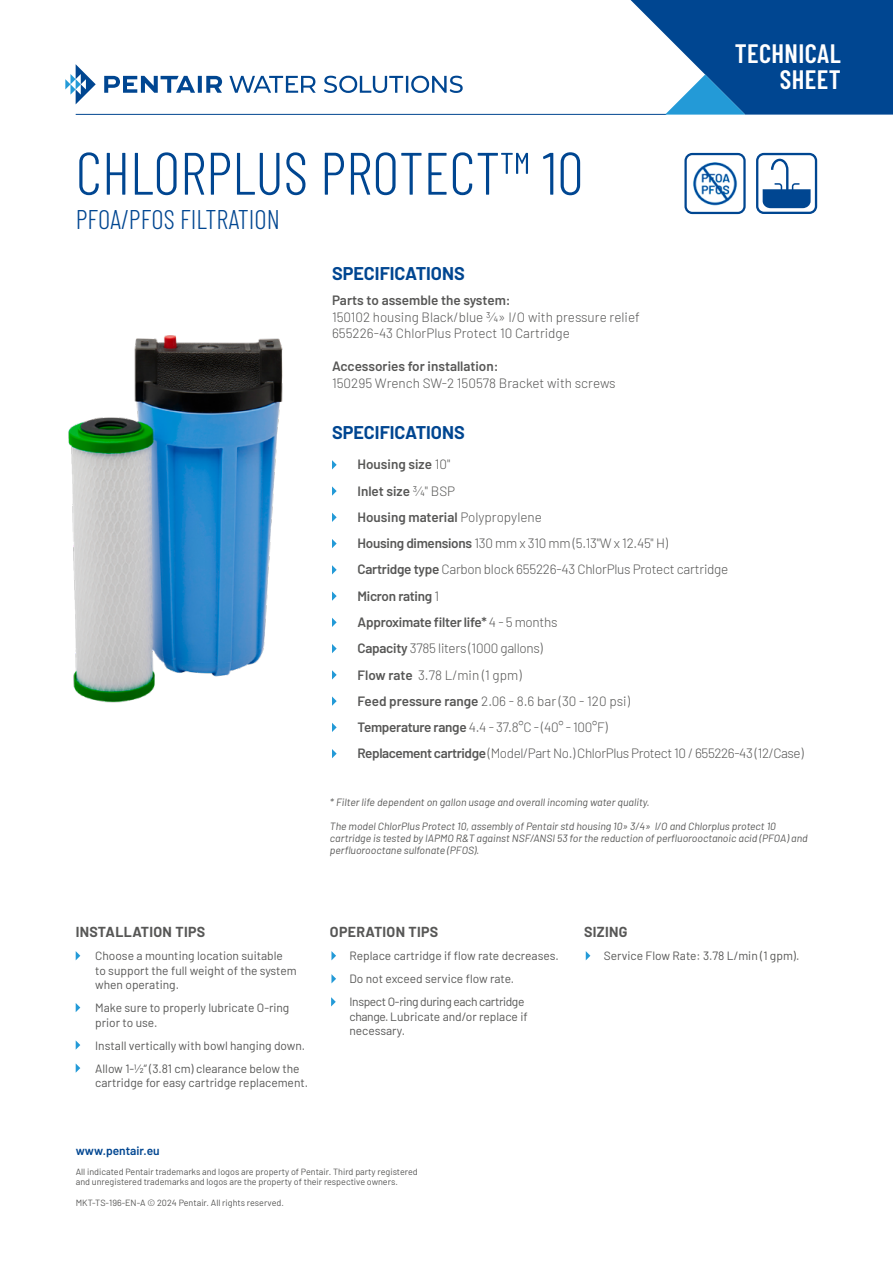
<style>
.page{position:relative;width:893px;height:1263px;background:#fff}
.page>*{position:absolute;margin:0;border:0;box-sizing:border-box;transform-origin:0 0}
.t1{font:300 59.7px "Barlow Condensed";color:#004691}
.t2{font:300 27px "Barlow Condensed";color:#004691}
.t3{font:600 26.55px/26.2px "Barlow Condensed";letter-spacing:.015em;color:#fff;text-align:right}
.t4{font:700 18px "Barlow";color:#004691}
.t5{font:700 14.1px "Barlow";letter-spacing:.02em;color:#575756}
.t6{font:300 13.5px/26.2px "Barlow";letter-spacing:-.015em;color:#575756}
.t7{font:600 13.5px "Barlow";color:#575756}
.t8{font:12px/14.4px "Barlow";color:#575756}
.t9{font:600 12px "Barlow";color:#004691}
.t10{font:italic 10.5px/12px "Barlow";color:#575756}
.t11{font:9px/10.5px "Barlow";color:#575756}
.s1{font-weight:600}
</style>
<div class="page">
<svg style="left:65px;top:64px;width:398px;height:40px"></svg>
<hr style="left:76px;top:114px;width:590px;height:1px;background:#004691">
<svg style="left:631px;top:0;width:262px;height:115px"></svg>
<svg style="left:332px;top:460px;width:5px;height:9px"></svg>
<svg style="left:332px;top:486px;width:5px;height:10px"></svg>
<svg style="left:332px;top:513px;width:5px;height:9px"></svg>
<svg style="left:332px;top:539px;width:5px;height:9px"></svg>
<svg style="left:332px;top:565px;width:5px;height:9px"></svg>
<svg style="left:332px;top:591px;width:5px;height:10px"></svg>
<svg style="left:332px;top:618px;width:5px;height:9px"></svg>
<svg style="left:332px;top:644px;width:5px;height:9px"></svg>
<svg style="left:332px;top:670px;width:5px;height:9px"></svg>
<svg style="left:332px;top:696px;width:5px;height:10px"></svg>
<svg style="left:332px;top:723px;width:5px;height:9px"></svg>
<svg style="left:332px;top:749px;width:5px;height:9px"></svg>
<svg style="left:76px;top:951px;width:4px;height:9px"></svg>
<svg style="left:76px;top:1003px;width:4px;height:9px"></svg>
<svg style="left:76px;top:1041px;width:4px;height:9px"></svg>
<svg style="left:76px;top:1064px;width:4px;height:9px"></svg>
<svg style="left:331px;top:951px;width:5px;height:9px"></svg>
<svg style="left:331px;top:974px;width:5px;height:9px"></svg>
<svg style="left:331px;top:997px;width:5px;height:9px"></svg>
<svg style="left:586px;top:951px;width:4px;height:9px"></svg>
<img style="left:687px;top:156px;width:56px;height:55px">
<div style="left:684px;top:153px;width:62px;height:61px;border:2px solid #004691;border-radius:7px"></div>
<div style="left:756px;top:153px;width:61px;height:61px;border:2px solid #004691;border-radius:7px"></div>
<svg style="left:763px;top:159px;width:48px;height:49px"></svg>
<img style="left:68px;top:335px;width:215px;height:368px">
<h3 class="t3" style="left:735px;top:38px;width:107px">TECHNICAL<br>SHEET</h3>
<h1 class="t1" style="left:76px;top:131px;width:509px">CHLORPLUS PROTECT™ 10</h1>
<h2 class="t2" style="left:76px;top:200px;width:206px">PFOA/PFOS FILTRATION</h2>
<h3 class="t4" style="left:332px;top:261px;width:134px">SPECIFICATIONS</h3>
<p class="t7" style="left:332px;top:291px;width:180px">Parts to assemble the system:</p>
<p class="t6" style="left:332px;top:308px;width:309px;line-height:16.5px">150102 housing Black/blue ¾» I/O with pressure relief<br>655226-43 ChlorPlus Protect 10 Cartridge</p>
<p class="t7" style="left:332px;top:357px;width:168px">Accessories for installation:</p>
<p class="t6" style="left:332px;top:369px;width:285px">150295 Wrench SW-2 150578 Bracket with screws</p>
<h3 class="t4" style="left:332px;top:419px;width:134px">SPECIFICATIONS</h3>
<p class="t6" style="left:357px;top:450px;width:447px"><span class="s1">Housing size</span> 10"<br><span class="s1">Inlet size</span> ¾" BSP<br><span class="s1">Housing material</span> Polypropylene<br><span class="s1">Housing dimensions</span> 130 mm x 310 mm (5.13"W x 12.45" H)<br><span class="s1">Cartridge type</span> Carbon block 655226-43 ChlorPlus Protect cartridge<br><span class="s1">Micron rating</span> 1<br><span class="s1">Approximate filter life*</span> 4 - 5 months<br><span class="s1">Capacity</span> 3785 liters (1000 gallons)<br><span class="s1">Flow rate</span> 3.78 L/min (1 gpm)<br><span class="s1">Feed pressure range</span> 2.06 - 8.6 bar (30 - 120 psi)<br><span class="s1">Temperature range</span> 4.4 - 37.8°C - (40° - 100°F)<br><span class="s1">Replacement cartridge</span> (Model/Part No.) ChlorPlus Protect 10 / 655226-43 (12/Case)</p>
<p class="t10" style="left:330px;top:796px;width:321px">* Filter life dependent on gallon usage and overall incoming water quality.</p>
<p class="t10" style="left:330px;top:820px;width:479px">The model ChlorPlus Protect 10, assembly of Pentair std housing 10» 3/4» I/O and Chlorplus protect 10 cartridge is tested by IAPMO R&amp;T against NSF/ANSI 53 for the reduction of perfluorooctanoic acid (PFOA) and perfluorooctane sulfonate (PFOS).</p>
<p class="t5" style="left:76px;top:922px;width:131px">INSTALLATION TIPS</p>
<p class="t8" style="left:95px;top:948px;width:203px">Choose a mounting location suitable<br>to support the full weight of the system when operating.</p>
<p class="t8" style="left:95px;top:1000px;width:196px">Make sure to properly lubricate O-ring prior to use.</p>
<p class="t8" style="left:95px;top:1033px;width:211px;line-height:23.1px">Install vertically with bowl hanging down.<br>Allow 1-1/2” (3.81 cm) clearance below the</p>
<p class="t8" style="left:95px;top:1075px;width:214px">cartridge for easy cartridge replacement.</p>
<p class="t5" style="left:330px;top:922px;width:110px">OPERATION TIPS</p>
<p class="t8" style="left:349px;top:943px;width:211px;line-height:23.1px">Replace cartridge if flow rate decreases.<br>Do not exceed service flow rate.<br>Inspect O-ring during each cartridge</p>
<p class="t8" style="left:349px;top:1008px;width:180px">change. Lubricate and/or replace if necessary.</p>
<p class="t9" style="left:76px;top:1142px;width:85px">www.pentair.eu</p>
<p class="t11" style="left:76px;top:1165px;width:344px">All indicated Pentair trademarks and logos are property of Pentair. Third party registered and unregistered trademarks and logos are the property of their respective owners.</p>
<p class="t11" style="left:76px;top:1197px;width:210px">MKT-TS-196-EN-A © 2024 Pentair. All rights reserved.</p>
<p class="t5" style="left:584px;top:922px;width:45px">SIZING</p>
<p class="t8" style="left:604px;top:948px;width:197px">Service Flow Rate: 3.78 L/min (1 gpm).</p>
</div>
